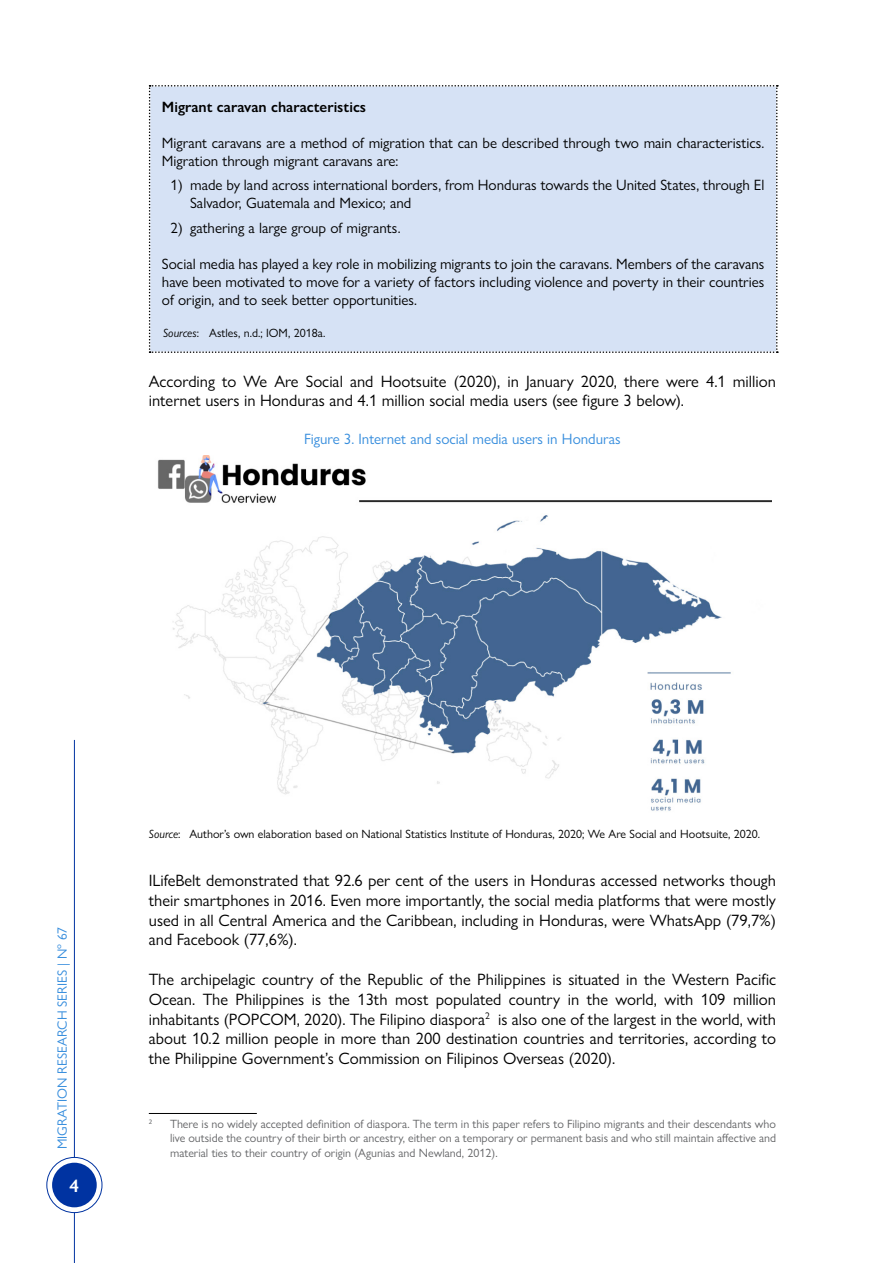
<style>
.page{position:relative;width:893px;height:1263px;background:#fff}
.page>*{position:absolute;margin:0;border:0;box-sizing:border-box;transform-origin:0 0}
.t1{font:600 18px "Gill Sans Nova";color:#fff}
.t2{font:16.5px/19.8px "Gill Sans Nova";color:#000;text-align:justify}
.t3{font:15px/18px "Gill Sans Nova";color:#000}
.t4{font:15px "Gill Sans Nova";color:#368ddd}
.t5{font:600 15px "Gill Sans Nova";color:#000}
.t6{font:13.5px "Gill Sans Nova";color:#368ddd}
.t7{font:12px/14.4px "Gill Sans Nova";color:#636466;text-align:justify}
.t8{font:12px "Gill Sans Nova";color:#000}
.t9{font:7.05px "Calibri";color:#636466}
.s1{font-style:italic}
</style>
<div class="page">
<hr style="left:74px;top:740px;width:1px;height:523px;background:#0033a1">
<svg style="left:47px;top:1157px;width:55px;height:55px"></svg>
<div style="left:46px;top:1157px;width:56px;height:56px;border:1px solid #0033a1;border-radius:50%"></div>
<div style="left:52px;top:1163px;width:45px;height:44px;background:#0033a1;border-radius:50%"></div>
<div style="left:149px;top:85px;width:629px;height:268px;background:#d6e2f5"></div>
<img style="left:158px;top:456px;width:613px;height:355px">
<hr style="left:149px;top:1113px;width:108px;height:1px;background:#000">
<p class="t5" style="left:162px;top:98px;width:206px">Migrant caravan characteristics</p>
<p class="t3" style="left:162px;top:134px;width:604px">Migrant caravans are a method of migration that can be described through two main characteristics.<br>Migration through migrant caravans are:</p>
<p class="t3" style="left:190px;top:176px;width:576px;text-indent:-20px">1) made by land across international borders, from Honduras towards the United States, through El<br>Salvador, Guatemala and Mexico; and</p>
<p class="t3" style="left:171px;top:218px;width:231px">2) gathering a large group of migrants.</p>
<p class="t3" style="left:162px;top:254px;width:604px;text-align:justify">Social media has played a key role in mobilizing migrants to join the caravans. Members of the caravans have been motivated to move for a variety of factors including violence and poverty in their countries of origin, and to seek better opportunities.</p>
<p class="t8" style="left:163px;top:326px;width:164px"><span class="s1">Sources</span>: Astles, n.d.; IOM, 2018a.</p>
<p class="t2" style="left:149px;top:371px;width:629px">According to We Are Social and Hootsuite (2020), in January 2020, there were 4.1 million internet users in Honduras and 4.1 million social media users (see figure 3 below).</p>
<p class="t4" style="left:304px;top:430px;width:318px">Figure 3. Internet and social media users in Honduras</p>
<p class="t6" style="left:54px;top:1149px;width:224px;rotate:-90deg">MIGRATION RESEARCH SERIES | Nº 67</p>
<p class="t1" style="left:70px;top:1174px;width:11px">4</p>
<p class="t8" style="left:149px;top:826px;width:613px"><span class="s1">Source</span>: Author’s own elaboration based on National Statistics Institute of Honduras, 2020; We Are Social and Hootsuite, 2020.</p>
<p class="t2" style="left:149px;top:870px;width:629px">ILifeBelt demonstrated that 92.6 per cent of the users in Honduras accessed networks though their smartphones in 2016. Even more importantly, the social media platforms that were mostly used in all Central America and the Caribbean, including in Honduras, were WhatsApp (79,7%) and Facebook (77,6%).</p>
<p class="t2" style="left:149px;top:969px;width:629px">The archipelagic country of the Republic of the Philippines is situated in the Western Pacific Ocean. The Philippines is the 13th most populated country in the world, with 109 million inhabitants (POPCOM, 2020). The Filipino diaspora<sup>2</sup> is also one of the largest in the world, with about 10.2 million people in more than 200 destination countries and territories, according to the Philippine Government’s Commission on Filipinos Overseas (2020).</p>
<p class="t9" style="left:149px;top:1117px;width:5px">2</p>
<p class="t7" style="left:170px;top:1116px;width:607px">There is no widely accepted definition of diaspora. The term in this paper refers to Filipino migrants and their descendants who live outside the country of their birth or ancestry, either on a temporary or permanent basis and who still maintain affective and material ties to their country of origin (Agunias and Newland, 2012).</p>
</div>
